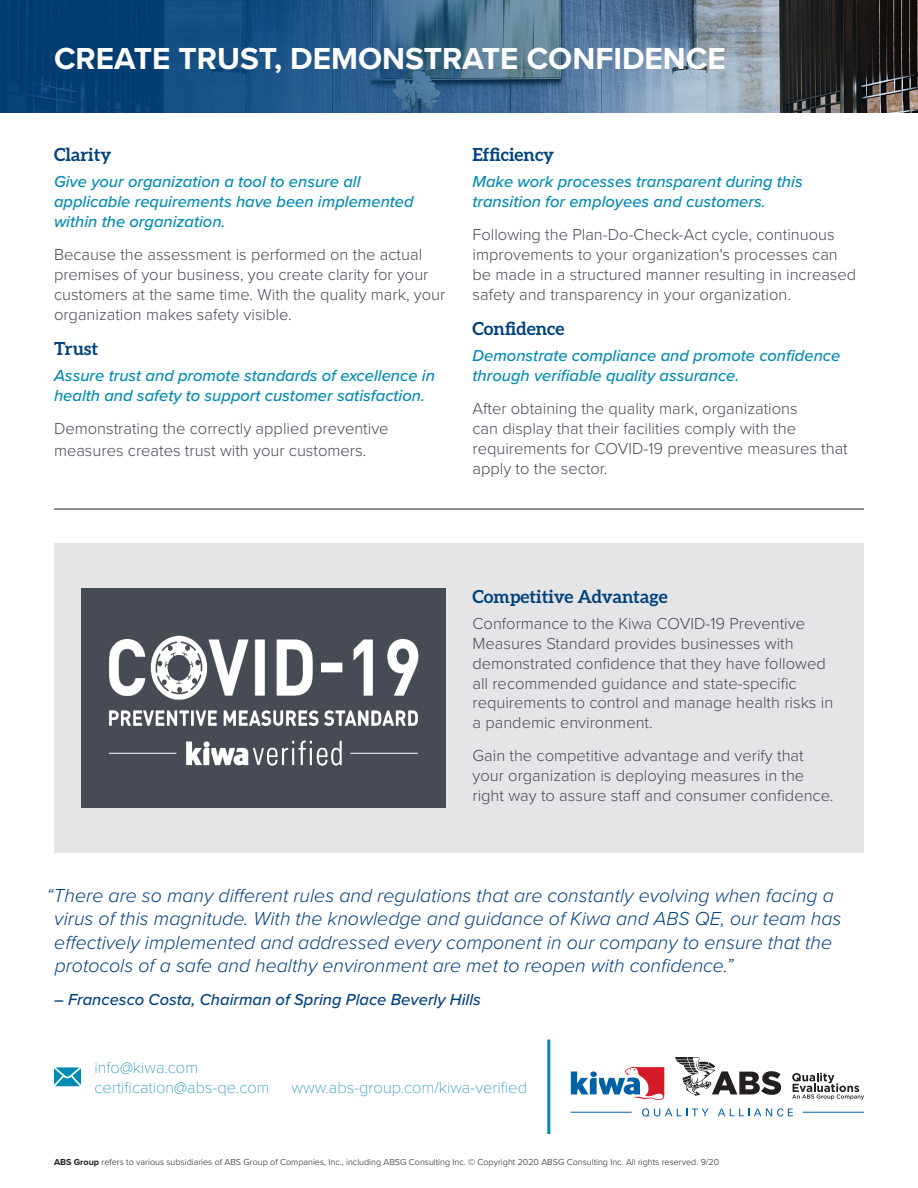
<style>
.page{position:relative;width:918px;height:1188px;background:#fff}
.page>*{position:absolute;margin:0;border:0;box-sizing:border-box;transform-origin:0 0}
.ABS_Title_Smaller__B{font:700 31.5px "Proxima Nova";color:#fff}
.Quotes{font:italic 300 19.5px/23.4px "Proxima Nova";color:#01427c}
.H1_ABS_A-Head{font:700 18px "Aleo";color:#01427c}
.ABS_Body_Copy{font:300 16.5px/19.8px "Proxima Nova";color:#464b54}
.ABS_Body_Copy_Blue_I{font:italic 500 16.5px/19.8px "Proxima Nova";color:#008bb3}
.ABS_URL{font:100 16.5px/19.8px "Proxima Nova T";color:#008bb3}
.ABS_Body_Copy_Blue_I-2{font:italic 500 16.5px "Proxima Nova";color:#01427c}
.ABS_Copyright{font:300 9px "Proxima Nova";color:#231f20}
.s1{font-weight:700}
</style>
<div class="page">
<svg style="left:0;top:0;width:918px;height:112px;background:#385d7e"></svg>
<hr style="left:547px;top:1040px;width:3px;height:94px;background:#008bb3">
<hr style="left:54px;top:509px;width:810px;height:1px;background:#231f20">
<div style="left:54px;top:543px;width:810px;height:310px;background:#e5e5e7"></div>
<div style="left:81px;top:588px;width:365px;height:220px;background:#464b54"></div>
<img style="left:108px;top:635px;width:311px;height:131px">
<svg style="left:571px;top:1067px;width:93px;height:33px"></svg>
<div style="left:590px;top:1071px;width:7px;height:6px;background:#0062a5;border-radius:50%"></div>
<svg style="left:675px;top:1057px;width:106px;height:39px"></svg>
<svg style="left:792px;top:1073px;width:72px;height:27px"></svg>
<svg style="left:642px;top:1108px;width:67px;height:8px"></svg>
<svg style="left:718px;top:1108px;width:75px;height:8px"></svg>
<hr style="left:803px;top:1112px;width:61px;height:1px;background:#0062a5">
<hr style="left:571px;top:1112px;width:61px;height:1px;background:#0062a5">
<svg style="left:54px;top:1067px;width:27px;height:19px"></svg>
<p class="ABS_Title_Smaller__B" style="left:54px;top:35px;width:673px">CREATE TRUST, DEMONSTRATE CONFIDENCE</p>
<p class="H1_ABS_A-Head" style="left:54px;top:143px;width:59px">Clarity</p>
<p class="ABS_Body_Copy_Blue_I" style="left:54px;top:171px;width:361px">Give your organization a tool to ensure all applicable requirements have been implemented within the organization.</p>
<p class="ABS_Body_Copy" style="left:54px;top:244px;width:393px">Because the assessment is performed on the actual premises of your business, you create clarity for your customers at the same time. With the quality mark, your organization makes safety visible.</p>
<p class="H1_ABS_A-Head" style="left:54px;top:337px;width:46px">Trust</p>
<p class="ABS_Body_Copy_Blue_I" style="left:54px;top:365px;width:382px">Assure trust and promote standards of excellence in health and safety to support customer satisfaction.</p>
<p class="ABS_Body_Copy" style="left:54px;top:417px;width:336px;line-height:21.6px">Demonstrating the correctly applied preventive measures creates trust with your customers.</p>
<p class="H1_ABS_A-Head" style="left:472px;top:143px;width:83px">Efficiency</p>
<p class="ABS_Body_Copy_Blue_I" style="left:472px;top:171px;width:332px">Make work processes transparent during this transition for employees and customers.</p>
<p class="ABS_Body_Copy" style="left:472px;top:224px;width:385px">Following the Plan-Do-Check-Act cycle, continuous improvements to your organization's processes can be made in a structured manner resulting in increased safety and transparency in your organization.</p>
<p class="H1_ABS_A-Head" style="left:472px;top:317px;width:93px">Confidence</p>
<p class="ABS_Body_Copy_Blue_I" style="left:472px;top:345px;width:369px">Demonstrate compliance and promote confidence through verifiable quality assurance.</p>
<p class="ABS_Body_Copy" style="left:472px;top:398px;width:377px">After obtaining the quality mark, organizations<br>can display that their facilities comply with the requirements for COVID-19 preventive measures that apply to the sector.</p>
<p class="H1_ABS_A-Head" style="left:472px;top:585px;width:197px">Competitive Advantage</p>
<p class="ABS_Body_Copy" style="left:472px;top:613px;width:362px">Conformance to the Kiwa COVID-19 Preventive Measures Standard provides businesses with demonstrated confidence that they have followed all recommended guidance and state-specific requirements to control and manage health risks in a pandemic environment.</p>
<p class="ABS_Body_Copy" style="left:472px;top:745px;width:363px">Gain the competitive advantage and verify that your organization is deploying measures in the right way to assure staff and consumer confidence.</p>
<p class="Quotes" style="left:54px;top:883px;width:789px;text-indent:-8px">“There are so many different rules and regulations that are constantly evolving when facing a virus of this magnitude. With the knowledge and guidance of Kiwa and ABS QE, our team has effectively implemented and addressed every component in our company to ensure that the protocols of a safe and healthy environment are met to reopen with confidence.”</p>
<p class="ABS_Body_Copy_Blue_I-2" style="left:54px;top:988px;width:428px">– Francesco Costa, Chairman of Spring Place Beverly Hills</p>
<p class="ABS_URL" style="left:94px;top:1057px;width:177px">info@kiwa.com certification@abs-qe.com</p>
<p class="ABS_URL" style="left:292px;top:1077px;width:237px">www.abs-group.com/kiwa-verified</p>
<p class="ABS_Copyright" style="left:54px;top:1155px;width:667px"><span class="s1">ABS Group</span> refers to various subsidiaries of ABS Group of Companies, Inc., including ABSG Consulting Inc. © Copyright 2020 ABSG Consulting Inc. All rights reserved. 9/20</p>
</div>
